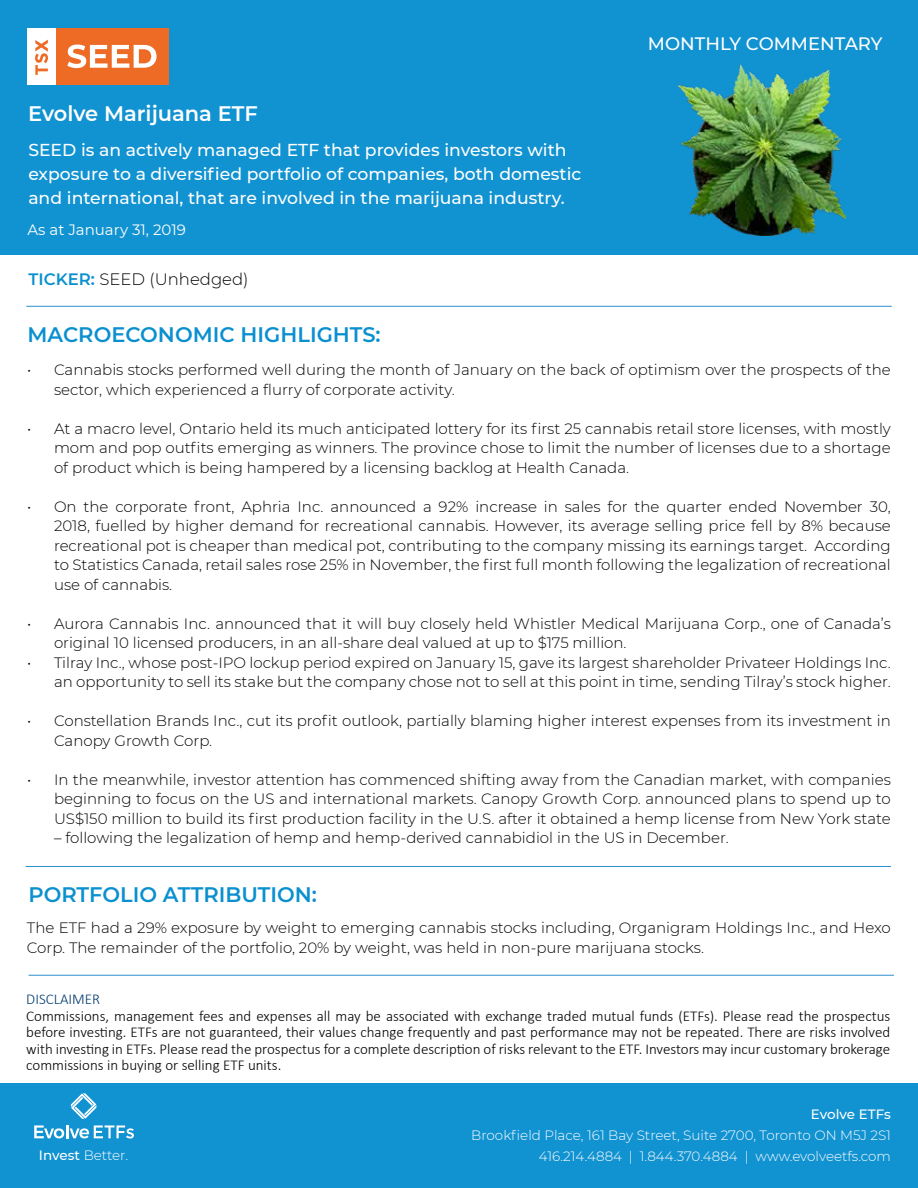
<style>
.page{position:relative;width:918px;height:1188px;background:#fff}
.page>*{position:absolute;margin:0;border:0;box-sizing:border-box;transform-origin:0 0}
.t1{font:600 21px "Montserrat";color:#0b90cf}
.t2{font:600 21px "Montserrat";color:#fff}
.t3{font:500 18px "Montserrat";color:#fff}
.t4{font:500 17.25px/24px "Montserrat";color:#fff}
.t5{font:300 16.5px "Montserrat";color:#000}
.t6{font:300 15px/19.5px "Montserrat";color:#000}
.t7{font:300 15px/16.5px "Calibri";color:#000;text-align:justify}
.t8{font:15px "Montserrat";color:#fff}
.t9{font:300 15px "Calibri";color:#003a70}
.t10{font:300 13.5px "Montserrat";color:#fefefe}
.t11{font:300 13.5px "Montserrat";color:#fff}
.t12{font:500 13.5px "Montserrat";letter-spacing:-.005em;color:#fefefe}
.s1{font-weight:600;color:#0b90cf}
.s2{font-weight:500}
</style>
<div class="page">
<div style="left:0;top:0;width:918px;height:255px;background:#1192d1"></div>
<div style="left:0;top:1084px;width:918px;height:104px;background:#1192d1"></div>
<div style="left:27px;top:28px;width:29px;height:56px;background:#fff"></div>
<div style="left:56px;top:28px;width:113px;height:57px;background:#ed6b25"></div>
<svg style="left:35px;top:40px;width:13px;height:35px"></svg>
<svg style="left:67px;top:45px;width:90px;height:23px"></svg>
<svg style="left:71px;top:1093px;width:25px;height:26px"></svg>
<svg style="left:34px;top:1125px;width:100px;height:13px"></svg>
<hr style="left:26px;top:306px;width:866px;height:1px;background:#2c8fce">
<hr style="left:29px;top:975px;width:865px;height:1px;background:#2c8fce">
<hr style="left:26px;top:866px;width:865px;height:1px;background:#2c8fce">
<img style="left:678px;top:64px;width:168px;height:171px">
<h1 class="t2" style="left:28px;top:98px;width:231px">Evolve Marijuana ETF</h1>
<p class="t4" style="left:28px;top:137px;width:554px">SEED is an actively managed ETF that provides investors with exposure to a diversified portfolio of companies, both domestic and international, that are involved in the marijuana industry.</p>
<p class="t8" style="left:28px;top:219px;width:160px">As at January 31, 2019</p>
<p class="t5" style="left:29px;top:268px;width:222px"><span class="s1">TICKER:</span> SEED (Unhedged)</p>
<h1 class="t1" style="left:27px;top:319px;width:355px">MACROECONOMIC HIGHLIGHTS:</h1>
<p class="t3" style="left:648px;top:31px;width:236px">MONTHLY COMMENTARY</p>
<p class="t6" style="left:54px;top:360px;width:838px;text-indent:-27px">• Cannabis stocks performed well during the month of January on the back of optimism over the prospects of the sector, which experienced a flurry of corporate activity.</p>
<p class="t6" style="left:54px;top:418px;width:838px;text-align:justify;text-indent:-27px">• At a macro level, Ontario held its much anticipated lottery for its first 25 cannabis retail store licenses, with mostly mom and pop outfits emerging as winners. The province chose to limit the number of licenses due to a shortage of product which is being hampered by a licensing backlog at Health Canada.</p>
<p class="t6" style="left:54px;top:496px;width:838px;text-align:justify;text-indent:-27px">• On the corporate front, Aphria Inc. announced a 92% increase in sales for the quarter ended November 30, 2018, fuelled by higher demand for recreational cannabis. However, its average selling price fell by 8% because recreational pot is cheaper than medical pot, contributing to the company missing its earnings target. According to Statistics Canada, retail sales rose 25% in November, the first full month following the legalization of recreational use of cannabis.</p>
<p class="t6" style="left:54px;top:613px;width:838px;text-indent:-27px">• Aurora Cannabis Inc. announced that it will buy closely held Whistler Medical Marijuana Corp., one of Canada’s original 10 licensed producers, in an all-share deal valued at up to $175 million.</p>
<p class="t6" style="left:27px;top:652px;width:865px;text-align:right">• Tilray Inc., whose post-IPO lockup period expired on January 15, gave its largest shareholder Privateer Holdings Inc. an opportunity to sell its stake but the company chose not to sell at this point in time, sending Tilray’s stock higher.</p>
<p class="t6" style="left:54px;top:711px;width:838px;text-indent:-27px">• Constellation Brands Inc., cut its profit outlook, partially blaming higher interest expenses from its investment in<br>Canopy Growth Corp.</p>
<p class="t6" style="left:54px;top:769px;width:838px;text-align:justify;text-indent:-27px">• In the meanwhile, investor attention has commenced shifting away from the Canadian market, with companies beginning to focus on the US and international markets. Canopy Growth Corp. announced plans to spend up to US$150 million to build its first production facility in the U.S. after it obtained a hemp license from New York state</p>
<p class="t6" style="left:54px;top:828px;width:676px">– following the legalization of hemp and hemp-derived cannabidiol in the US in December.</p>
<h1 class="t1" style="left:29px;top:880px;width:290px">PORTFOLIO ATTRIBUTION:</h1>
<p class="t6" style="left:27px;top:918px;width:866px">The ETF had a 29% exposure by weight to emerging cannabis stocks including, Organigram Holdings Inc., and Hexo<br>Corp. The remainder of the portfolio, 20% by weight, was held in non-pure marijuana stocks.</p>
<p class="t9" style="left:26px;top:990px;width:75px">DISCLAIMER</p>
<p class="t7" style="left:26px;top:1007px;width:866px">Commissions, management fees and expenses all may be associated with exchange traded mutual funds (ETFs). Please read the prospectus before investing. ETFs are not guaranteed, their values change frequently and past performance may not be repeated. There are risks involved with investing in ETFs. Please read the prospectus for a complete description of risks relevant to the ETF. Investors may incur customary brokerage commissions in buying or selling ETF units.</p>
<p class="t12" style="left:811px;top:1105px;width:82px">Evolve ETFs</p>
<p class="t10" style="left:471px;top:1126px;width:421px">Brookfield Place, 161 Bay Street, Suite 2700, Toronto ON M5J 2S1</p>
<p class="t11" style="left:39px;top:1146px;width:91px"><span class="s2">Invest</span> Better.</p>
<p class="t10" style="left:539px;top:1147px;width:354px">416.214.4884 | 1.844.370.4884 | www.evolveetfs.com</p>
</div>
